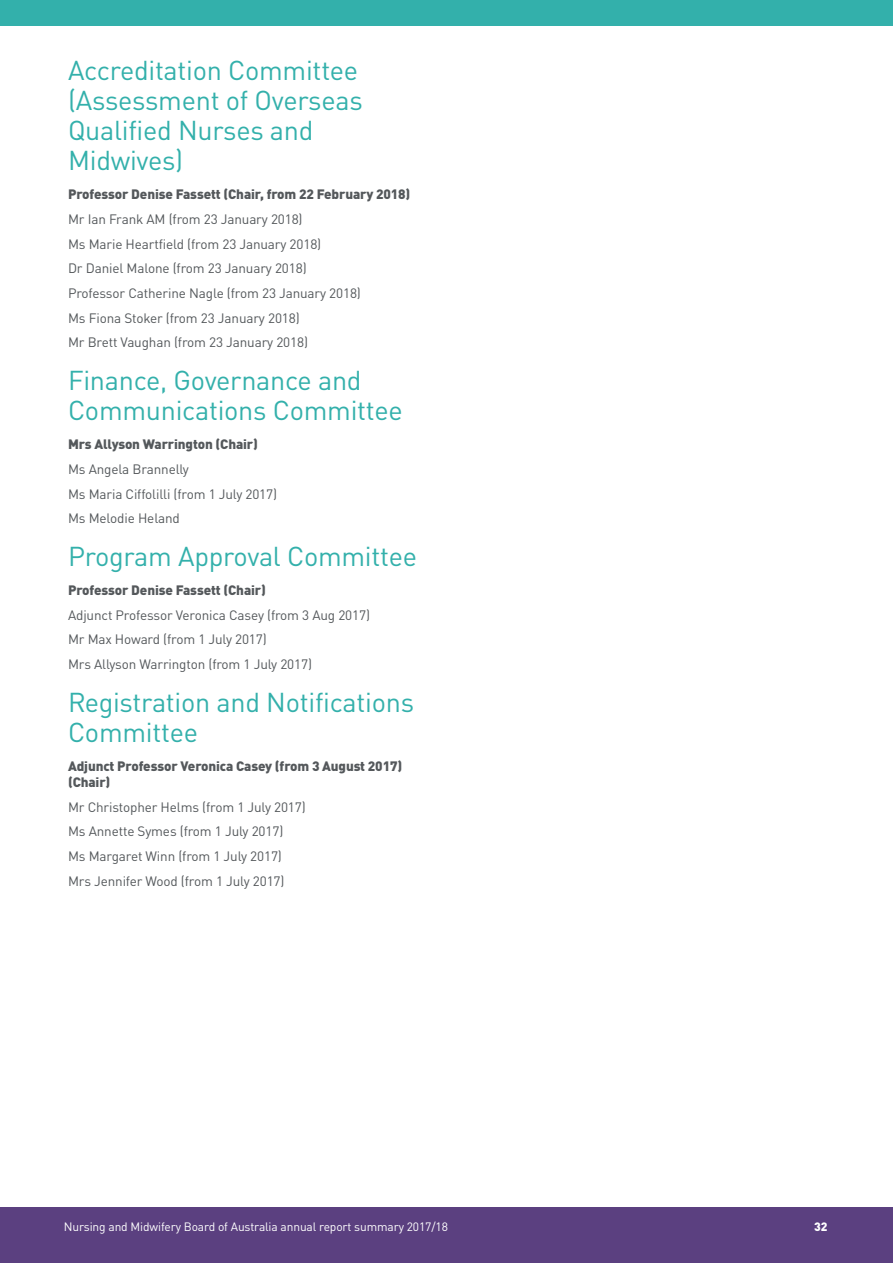
<style>
.page{position:relative;width:893px;height:1263px;background:#fff}
.page>*{position:absolute;margin:0;border:0;box-sizing:border-box;transform-origin:0 0}
.t1{font:27px/30px "DINOT";letter-spacing:-.01em;color:#33b0ab}
.t2{font:13.5px/24.8px "DINOT";letter-spacing:-.01em;color:#54585b}
.t3{font:900 13.5px/16.2px "DINOT";letter-spacing:-.01em;color:#54585b}
.t4{font:12px "DINOT";letter-spacing:-.01em;color:#fff}
.t5{font:900 12px "DINOT";color:#fff}
</style>
<div class="page">
<div style="left:0;top:0;width:893px;height:26px;background:#33b0ab"></div>
<div style="left:0;top:1208px;width:893px;height:55px;background:#5b4080"></div>
<h1 class="t1" style="left:68px;top:55px;width:296px">Accreditation Committee (Assessment of Overseas<br>Qualified Nurses and<br>Midwives)</h1>
<p class="t3" style="left:68px;top:186px;width:344px">Professor Denise Fassett (Chair, from 22 February 2018)</p>
<p class="t2" style="left:68px;top:206px;width:294px">Mr Ian Frank AM (from 23 January 2018)<br>Ms Marie Heartfield (from 23 January 2018)<br>Dr Daniel Malone (from 23 January 2018)<br>Professor Catherine Nagle (from 23 January 2018)<br>Ms Fiona Stoker (from 23 January 2018)<br>Mr Brett Vaughan (from 23 January 2018)</p>
<h1 class="t1" style="left:68px;top:365px;width:336px">Finance, Governance and<br>Communications Committee</h1>
<p class="t3" style="left:68px;top:436px;width:192px">Mrs Allyson Warrington (Chair)</p>
<p class="t2" style="left:68px;top:456px;width:211px">Ms Angela Brannelly<br>Ms Maria Ciffolilli (from 1 July 2017)<br>Ms Melodie Heland</p>
<h1 class="t1" style="left:68px;top:541px;width:351px">Program Approval Committee</h1>
<p class="t3" style="left:68px;top:581px;width:199px">Professor Denise Fassett (Chair)</p>
<p class="t2" style="left:68px;top:602px;width:303px">Adjunct Professor Veronica Casey (from 3 Aug 2017)<br>Mr Max Howard (from 1 July 2017)<br>Mrs Allyson Warrington (from 1 July 2017)</p>
<h1 class="t1" style="left:68px;top:687px;width:348px">Registration and Notifications<br>Committee</h1>
<p class="t3" style="left:68px;top:757px;width:336px">Adjunct Professor Veronica Casey (from 3 August 2017) (Chair)</p>
<p class="t2" style="left:68px;top:794px;width:239px">Mr Christopher Helms (from 1 July 2017)<br>Ms Annette Symes (from 1 July 2017)<br>Ms Margaret Winn (from 1 July 2017)<br>Mrs Jennifer Wood (from 1 July 2017)</p>
<p class="t4" style="left:64px;top:1219px;width:386px">Nursing and Midwifery Board of Australia annual report summary 2017/18</p>
<p class="t5" style="left:814px;top:1219px;width:15px">32</p>
</div>
